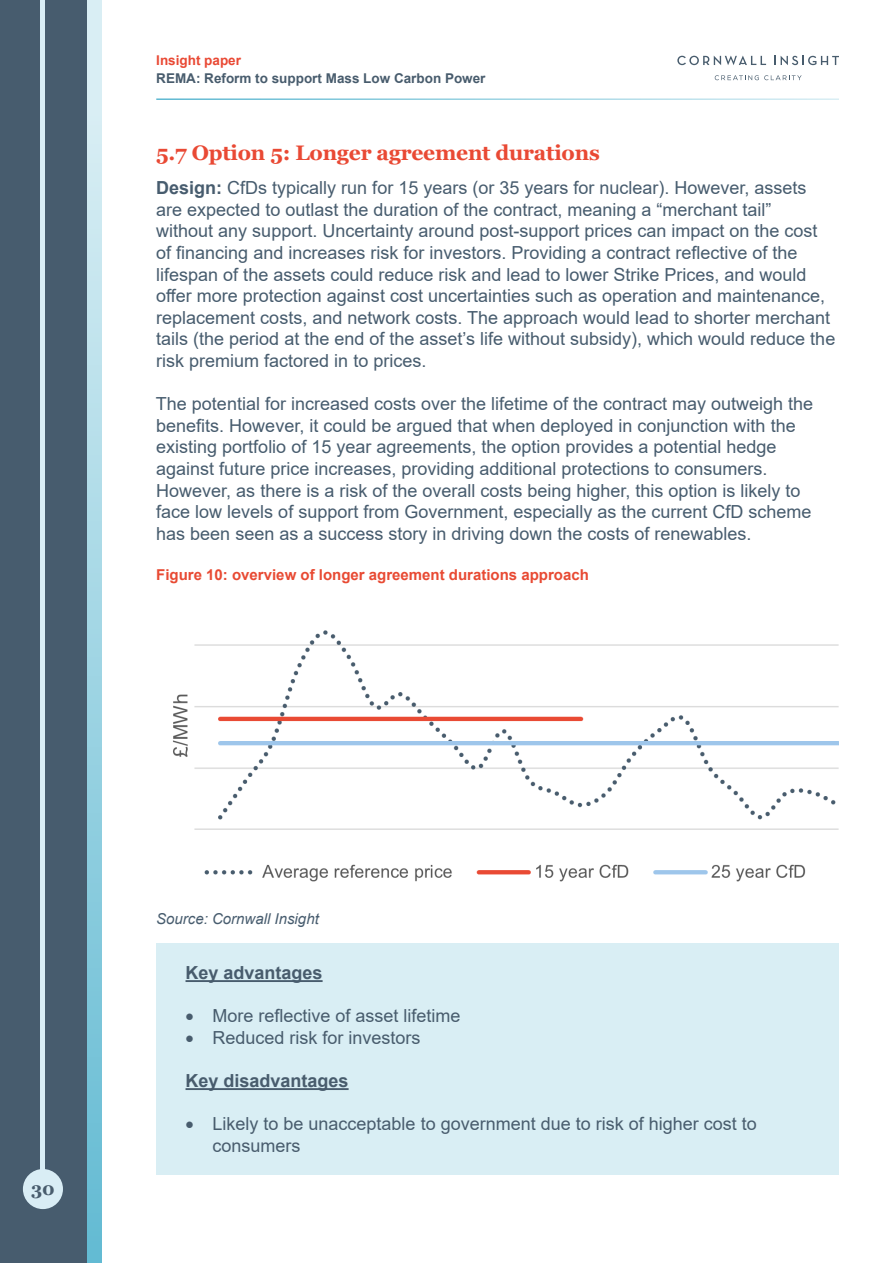
<style>
.page{position:relative;width:893px;height:1263px;background:#fff}
.page>*{position:absolute;margin:0;border:0;box-sizing:border-box;transform-origin:0 0}
.t1{font:700 21px "Georgia";letter-spacing:-.01em;color:#e94934}
.t2{font:18px/21.6px "Arial";color:#475c6e}
.t3{font:18px/21.6px "Arial";color:#485c6d}
.t4{font:700 18px "Arial";color:#485c6d}
.t5{font:700 18px "Georgia";color:#485c6d}
.t6{font:700 15px "Arial";color:#e84a33}
.t7{font:italic 15px "Arial";color:#475c6e}
.t8{font:700 13.5px "Arial";color:#485c6d}
.t9{font:700 13.5px "Arial";color:#e94934}
.s1{font-weight:700}
</style>
<div class="page">
<div style="left:0;top:0;width:98px;height:1263px;background:#475c6e"></div>
<hr style="left:41px;top:0;width:4px;height:1206px;background:#d9edf5">
<div style="left:23px;top:1169px;width:40px;height:40px;background:#d9edf5;border-radius:50%"></div>
<svg style="left:677px;top:56px;width:89px;height:9px"></svg>
<svg style="left:774px;top:56px;width:65px;height:9px"></svg>
<svg style="left:715px;top:75px;width:87px;height:5px"></svg>
<svg style="left:88px;top:0;width:14px;height:1263px"></svg>
<img style="left:173px;top:630px;width:666px;height:252px">
<div style="left:156px;top:943px;width:683px;height:232px;background:#d9eef4"></div>
<hr style="left:186px;top:980px;width:137px;height:2px;background:#485c6d">
<hr style="left:186px;top:1088px;width:163px;height:2px;background:#485c6d">
<p class="t9" style="left:156px;top:51px;width:86px">Insight paper</p>
<p class="t8" style="left:156px;top:69px;width:331px">REMA: Reform to support Mass Low Carbon Power</p>
<p class="t1" style="left:156px;top:139px;width:445px">5.7 Option 5: Longer agreement durations</p>
<p class="t2" style="left:156px;top:177px;width:681px"><span class="s1">Design:</span> CfDs typically run for 15 years (or 35 years for nuclear). However, assets are expected to outlast the duration of the contract, meaning a “merchant tail”<br>without any support. Uncertainty around post-support prices can impact on the cost of financing and increases risk for investors. Providing a contract reflective of the lifespan of the assets could reduce risk and lead to lower Strike Prices, and would offer more protection against cost uncertainties such as operation and maintenance, replacement costs, and network costs. The approach would lead to shorter merchant tails (the period at the end of the asset’s life without subsidy), which would reduce the risk premium factored in to prices.</p>
<p class="t2" style="left:156px;top:393px;width:659px">The potential for increased costs over the lifetime of the contract may outweigh the benefits. However, it could be argued that when deployed in conjunction with the existing portfolio of 15 year agreements, the option provides a potential hedge against future price increases, providing additional protections to consumers.<br>However, as there is a risk of the overall costs being higher, this option is likely to face low levels of support from Government, especially as the current CfD scheme has been seen as a success story in driving down the costs of renewables.</p>
<p class="t6" style="left:156px;top:564px;width:434px">Figure 10: overview of longer agreement durations approach</p>
<p class="t5" style="left:31px;top:1177px;width:25px">30</p>
<p class="t7" style="left:156px;top:909px;width:164px">Source: Cornwall Insight</p>
<p class="t4" style="left:186px;top:960px;width:139px">Key advantages</p>
<p class="t3" style="left:186px;top:1005px;width:277px">• More reflective of asset lifetime</p>
<p class="t3" style="left:186px;top:1027px;width:237px">• Reduced risk for investors</p>
<p class="t4" style="left:186px;top:1068px;width:165px">Key disadvantages</p>
<p class="t3" style="left:213px;top:1113px;width:546px;text-indent:-27px">• Likely to be unacceptable to government due to risk of higher cost to consumers</p>
</div>
